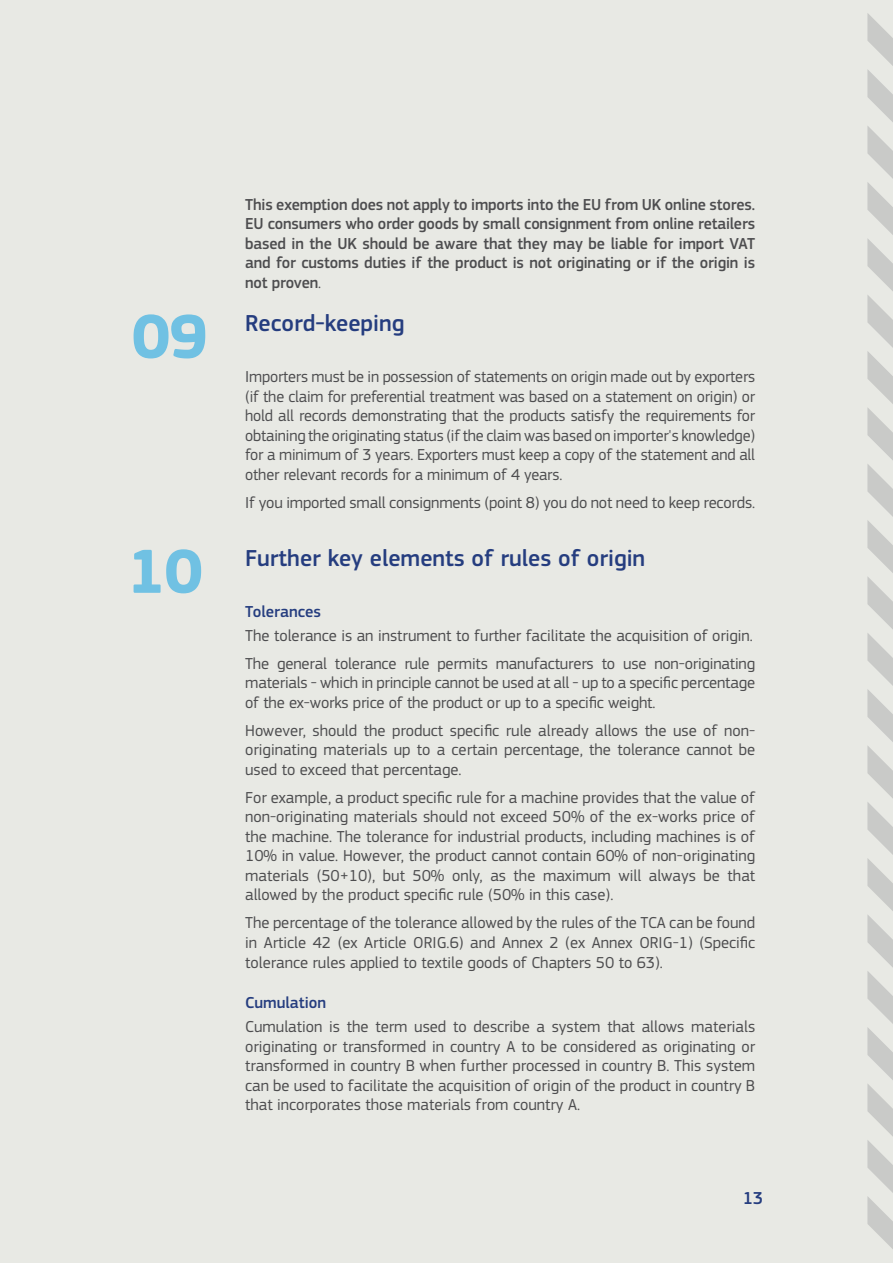
<style>
.page{position:relative;width:893px;height:1263px;background:#e8e9e4}
.page>*{position:absolute;margin:0;border:0;box-sizing:border-box;transform-origin:0 0}
.t1{font:700 64.65px "EC Square Sans Pro";color:#70c1e3}
.t2{font:500 24px "EC Square Sans Pro";color:#253d7f}
.t3{font:500 18px "EC Square Sans Pro";color:#253d7f}
.t4{font:16.5px/19.5px "EC Square Sans Pro";letter-spacing:-.01em;color:#4d4d4f;text-align:justify}
.t5{font:500 16.5px/19.5px "EC Square Sans Pro";letter-spacing:-.01em;color:#4d4d4f;text-align:justify}
.t6{font:500 16.5px "EC Square Sans Pro";color:#253d7f}
.s1{font-weight:400}
</style>
<div class="page">
<svg style="left:867px;top:13px;width:26px;height:1236px"></svg>
<p class="t5" style="left:245px;top:195px;width:512px">This exemption does not apply to imports into the EU from UK online stores.<br>EU consumers who order goods by small consignment from online retailers based in the UK should be aware that they may be liable for import VAT and for customs duties if the product is not originating or if the origin is not proven<span class="s1">.</span></p>
<h1 class="t1" style="left:132px;top:298px;width:77px">09</h1>
<h2 class="t2" style="left:245px;top:309px;width:161px">Record-keeping</h2>
<p class="t4" style="left:245px;top:367px;width:511px">Importers must be in possession of statements on origin made out by exporters (if the claim for preferential treatment was based on a statement on origin) or hold all records demonstrating that the products satisfy the requirements for obtaining the originating status (if the claim was based on importer's knowledge) for a minimum of 3 years. Exporters must keep a copy of the statement and all other relevant records for a minimum of 4 years.</p>
<p class="t4" style="left:245px;top:493px;width:511px">If you imported small consignments (point 8) you do not need to keep records.</p>
<h1 class="t1" style="left:127px;top:533px;width:77px">10</h1>
<h2 class="t2" style="left:245px;top:544px;width:402px">Further key elements of rules of origin</h2>
<p class="t6" style="left:245px;top:602px;width:77px">Tolerances</p>
<p class="t4" style="left:245px;top:621px;width:511px;line-height:28px">The tolerance is an instrument to further facilitate the acquisition of origin.<br>The general tolerance rule permits manufacturers to use non-originating</p>
<p class="t4" style="left:245px;top:673px;width:511px">materials - which in principle cannot be used at all - up to a specific percentage of the ex-works price of the product or up to a specific weight.</p>
<p class="t4" style="left:245px;top:721px;width:511px">However, should the product specific rule already allows the use of non&shy;originating materials up to a certain percentage, the tolerance cannot be used to exceed that percentage.</p>
<p class="t4" style="left:245px;top:788px;width:511px">For example, a product specific rule for a machine provides that the value of non-originating materials should not exceed 50% of the ex-works price of the machine. The tolerance for industrial products, including machines is of 10% in value. However, the product cannot contain 60% of non-originating materials (50+10), but 50% only, as the maximum will always be that allowed by the product specific rule (50% in this case).</p>
<p class="t4" style="left:245px;top:913px;width:511px">The percentage of the tolerance allowed by the rules of the TCA can be found in Article 42 (ex Article ORIG.6) and Annex 2 (ex Annex ORIG-1) (Specific tolerance rules applied to textile goods of Chapters 50 to 63).</p>
<p class="t6" style="left:245px;top:993px;width:83px">Cumulation</p>
<p class="t4" style="left:245px;top:1017px;width:511px">Cumulation is the term used to describe a system that allows materials originating or transformed in country A to be considered as originating or transformed in country B when further processed in country B. This system can be used to facilitate the acquisition of origin of the product in country B that incorporates those materials from country A.</p>
<p class="t3" style="left:743px;top:1188px;width:22px">13</p>
</div>
